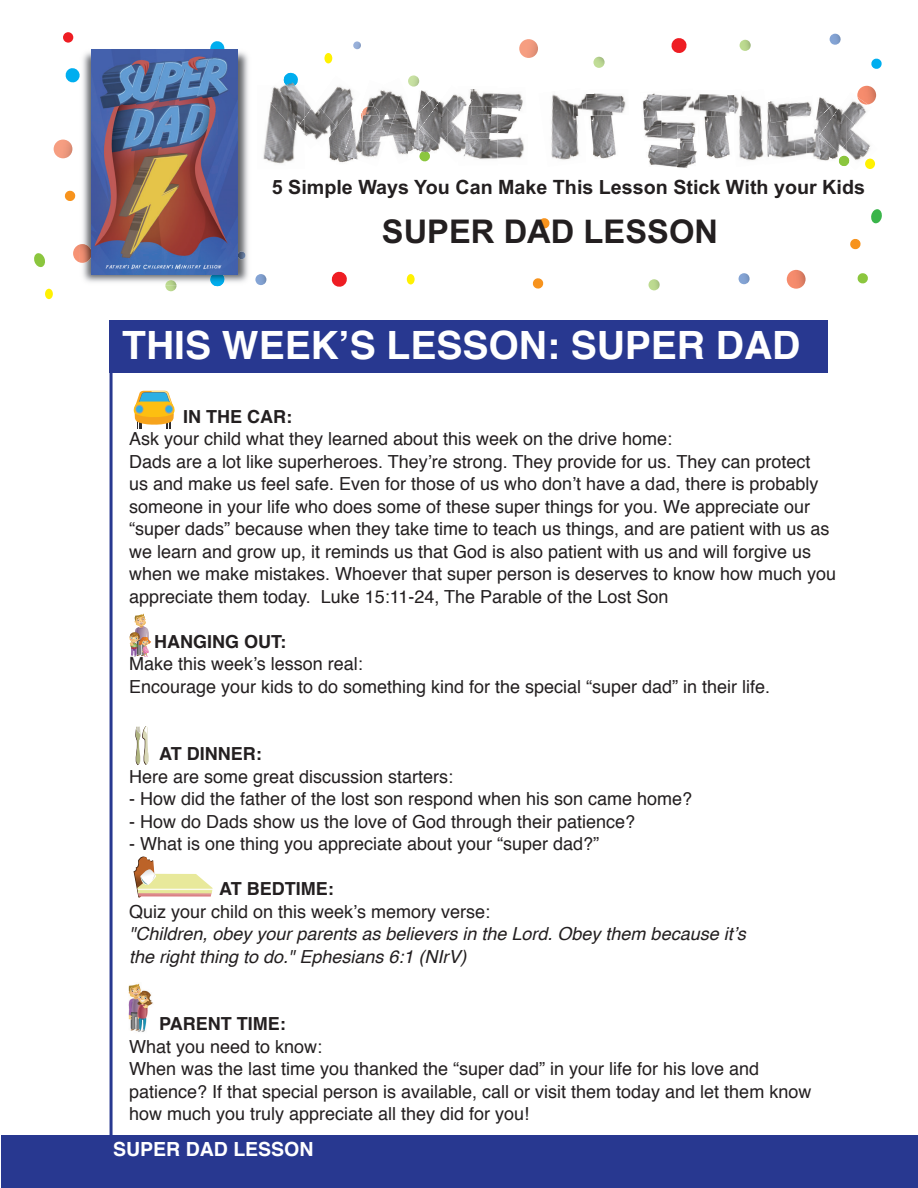
<style>
.page{position:relative;width:918px;height:1188px;background:#fff}
.page>*{position:absolute;margin:0;border:0;box-sizing:border-box;transform-origin:0 0}
.t1{font:700 39px "Helvetica";color:#fff}
.t2{font:700 32.7px "Arial";color:#231f20}
.t3{font:700 19.65px "Arial";color:#231f20}
.t4{font:700 19.5px "Helvetica";color:#fff}
.t5{font:18px/22.5px "Helvetica";color:#231f20}
.t6{font:italic 18px/22.5px "Helvetica";color:#231f20}
.t7{font:700 18px "Helvetica";color:#231f20}
</style>
<div class="page">
<img style="left:128px;top:983px;width:25px;height:49px">
<div style="left:1px;top:1135px;width:917px;height:53px;background:#283890"></div>
<hr style="left:110px;top:324px;width:3px;height:864px;background:#283890">
<div style="left:45px;top:289px;width:8px;height:10px;background:#fff101;border-radius:50%"></div>
<div style="left:324px;top:53px;width:8px;height:10px;background:#fff101;border-radius:50%"></div>
<div style="left:407px;top:274px;width:8px;height:10px;background:#fff101;border-radius:50%"></div>
<div style="left:63px;top:32px;width:10px;height:11px;background:#ee1d23;border-radius:50%"></div>
<svg style="left:210px;top:41px;width:15px;height:7px"></svg>
<svg style="left:34px;top:253px;width:11px;height:15px"></svg>
<svg style="left:871px;top:58px;width:11px;height:11px"></svg>
<svg style="left:857px;top:273px;width:11px;height:11px"></svg>
<svg style="left:671px;top:38px;width:16px;height:15px"></svg>
<svg style="left:331px;top:271px;width:16px;height:16px"></svg>
<svg style="left:539px;top:218px;width:11px;height:11px"></svg>
<svg style="left:532px;top:278px;width:12px;height:11px"></svg>
<svg style="left:64px;top:190px;width:12px;height:11px"></svg>
<svg style="left:850px;top:239px;width:11px;height:11px"></svg>
<svg style="left:871px;top:209px;width:11px;height:15px"></svg>
<img style="left:519px;top:39px;width:19px;height:19px">
<img style="left:54px;top:140px;width:18px;height:18px">
<svg style="left:409px;top:75px;width:10px;height:12px"></svg>
<svg style="left:353px;top:41px;width:8px;height:8px"></svg>
<img style="left:73px;top:244px;width:6px;height:9px">
<svg style="left:593px;top:57px;width:12px;height:11px"></svg>
<img style="left:873px;top:88px;width:3px;height:14px">
<svg style="left:740px;top:40px;width:11px;height:11px"></svg>
<svg style="left:830px;top:34px;width:11px;height:11px"></svg>
<svg style="left:255px;top:274px;width:11px;height:11px"></svg>
<img style="left:787px;top:270px;width:19px;height:19px">
<svg style="left:649px;top:279px;width:11px;height:11px"></svg>
<svg style="left:739px;top:273px;width:11px;height:11px"></svg>
<img style="left:79px;top:49px;width:169px;height:234px">
<svg style="left:65px;top:67px;width:15px;height:16px"></svg>
<img style="left:210px;top:48px;width:15px;height:2px">
<img style="left:210px;top:275px;width:15px;height:11px">
<svg style="left:73px;top:253px;width:19px;height:10px"></svg>
<svg style="left:238px;top:252px;width:7px;height:8px"></svg>
<svg style="left:165px;top:280px;width:12px;height:11px"></svg>
<img style="left:645px;top:120px;width:42px;height:19px">
<img style="left:677px;top:125px;width:10px;height:16px">
<img style="left:643px;top:117px;width:18px;height:18px">
<img style="left:662px;top:95px;width:25px;height:17px">
<img style="left:642px;top:93px;width:20px;height:24px">
<img style="left:648px;top:143px;width:39px;height:25px">
<img style="left:648px;top:143px;width:29px;height:2px">
<img style="left:680px;top:141px;width:7px;height:2px">
<img style="left:590px;top:116px;width:26px;height:43px">
<img style="left:586px;top:93px;width:40px;height:23px">
<img style="left:704px;top:117px;width:26px;height:42px">
<img style="left:694px;top:94px;width:6px;height:17px">
<svg style="left:687px;top:122px;width:10px;height:46px"></svg>
<img style="left:687px;top:96px;width:7px;height:13px">
<img style="left:700px;top:94px;width:27px;height:23px">
<img style="left:551px;top:94px;width:35px;height:66px">
<img style="left:573px;top:94px;width:11px;height:22px">
<img style="left:739px;top:96px;width:18px;height:65px">
<img style="left:734px;top:95px;width:8px;height:21px">
<img style="left:727px;top:95px;width:7px;height:19px">
<img style="left:850px;top:134px;width:25px;height:35px">
<img style="left:846px;top:101px;width:20px;height:22px">
<svg style="left:857px;top:86px;width:16px;height:19px"></svg>
<img style="left:846px;top:116px;width:11px;height:27px">
<img style="left:818px;top:97px;width:18px;height:64px">
<svg style="left:836px;top:143px;width:14px;height:23px"></svg>
<img style="left:814px;top:103px;width:5px;height:30px">
<img style="left:819px;top:98px;width:17px;height:35px">
<img style="left:820px;top:108px;width:26px;height:45px">
<img style="left:394px;top:78px;width:17px;height:77px">
<img style="left:393px;top:114px;width:15px;height:27px">
<img style="left:363px;top:142px;width:18px;height:15px">
<img style="left:363px;top:107px;width:7px;height:12px">
<img style="left:367px;top:85px;width:36px;height:30px">
<img style="left:363px;top:119px;width:18px;height:23px">
<img style="left:379px;top:115px;width:16px;height:22px">
<svg style="left:370px;top:106px;width:10px;height:19px"></svg>
<img style="left:329px;top:147px;width:18px;height:16px">
<img style="left:344px;top:111px;width:19px;height:50px">
<img style="left:361px;top:121px;width:1px;height:21px">
<img style="left:321px;top:86px;width:40px;height:61px">
<img style="left:305px;top:103px;width:16px;height:37px">
<img style="left:321px;top:109px;width:15px;height:31px">
<img style="left:263px;top:98px;width:42px;height:66px">
<img style="left:263px;top:86px;width:41px;height:56px">
<svg style="left:283px;top:72px;width:16px;height:15px"></svg>
<img style="left:297px;top:118px;width:7px;height:16px">
<img style="left:447px;top:94px;width:11px;height:59px">
<img style="left:447px;top:109px;width:11px;height:27px">
<img style="left:408px;top:89px;width:21px;height:34px">
<img style="left:408px;top:123px;width:8px;height:32px">
<svg style="left:419px;top:153px;width:11px;height:9px"></svg>
<img style="left:408px;top:98px;width:7px;height:17px">
<img style="left:416px;top:96px;width:23px;height:57px">
<svg style="left:413px;top:114px;width:9px;height:18px"></svg>
<img style="left:422px;top:101px;width:25px;height:44px">
<img style="left:498px;top:137px;width:26px;height:22px">
<img style="left:498px;top:93px;width:25px;height:18px">
<img style="left:498px;top:106px;width:20px;height:33px">
<img style="left:470px;top:89px;width:28px;height:45px">
<img style="left:458px;top:139px;width:7px;height:18px">
<img style="left:458px;top:90px;width:13px;height:25px">
<img style="left:465px;top:139px;width:33px;height:21px">
<img style="left:465px;top:139px;width:13px;height:15px">
<img style="left:471px;top:89px;width:26px;height:17px">
<img style="left:464px;top:106px;width:33px;height:26px">
<svg style="left:464px;top:99px;width:9px;height:14px"></svg>
<img style="left:476px;top:132px;width:21px;height:7px">
<svg style="left:458px;top:120px;width:18px;height:19px"></svg>
<img style="left:796px;top:133px;width:24px;height:27px">
<img style="left:796px;top:102px;width:10px;height:15px">
<img style="left:806px;top:102px;width:9px;height:16px">
<img style="left:773px;top:103px;width:23px;height:32px">
<img style="left:757px;top:103px;width:16px;height:55px">
<img style="left:770px;top:135px;width:26px;height:23px">
<img style="left:768px;top:137px;width:5px;height:21px">
<img style="left:768px;top:101px;width:24px;height:22px">
<img style="left:92px;top:50px;width:146px;height:225px">
<div style="left:110px;top:320px;width:718px;height:53px;background:#283890"></div>
<svg style="left:133px;top:391px;width:42px;height:37px"></svg>
<svg style="left:129px;top:613px;width:22px;height:44px"></svg>
<svg style="left:135px;top:726px;width:14px;height:39px"></svg>
<svg style="left:134px;top:856px;width:79px;height:42px"></svg>
<p class="t3" style="left:272px;top:174px;width:595px">5 Simple Ways You Can Make This Lesson Stick With your Kids</p>
<h2 class="t2" style="left:382px;top:210px;width:338px">SUPER DAD LESSON</h2>
<h1 class="t1" style="left:122px;top:314px;width:680px">THIS WEEK’S LESSON: SUPER DAD</h1>
<p class="t7" style="left:183px;top:402px;width:110px">IN THE CAR:</p>
<p class="t5" style="left:129px;top:428px;width:709px">Ask your child what they learned about this week on the drive home:<br>Dads are a lot like superheroes. They’re strong. They provide for us. They can protect<br>us and make us feel safe. Even for those of us who don’t have a dad, there is probably someone in your life who does some of these super things for you. We appreciate our “super dads” because when they take time to teach us things, and are patient with us as we learn and grow up, it reminds us that God is also patient with us and will forgive us when we make mistakes. Whoever that super person is deserves to know how much you appreciate them today. Luke 15:11-24, The Parable of the Lost Son</p>
<p class="t7" style="left:154px;top:627px;width:133px">HANGING OUT:</p>
<p class="t5" style="left:129px;top:653px;width:643px">Make this week’s lesson real:<br>Encourage your kids to do something kind for the special “super dad” in their life.</p>
<p class="t7" style="left:159px;top:739px;width:104px">AT DINNER:</p>
<p class="t5" style="left:129px;top:766px;width:326px">Here are some great discussion starters:</p>
<p class="t5" style="left:129px;top:788px;width:565px">- How did the father of the lost son respond when his son came home?</p>
<p class="t5" style="left:129px;top:811px;width:508px">- How do Dads show us the love of God through their patience?</p>
<p class="t5" style="left:129px;top:833px;width:472px">- What is one thing you appreciate about your “super dad?”</p>
<p class="t7" style="left:219px;top:874px;width:116px">AT BEDTIME:</p>
<p class="t5" style="left:129px;top:901px;width:363px">Quiz your child on this week’s memory verse:</p>
<p class="t6" style="left:129px;top:923px;width:618px">"Children, obey your parents as believers in the Lord. Obey them because it’s the right thing to do." Ephesians 6:1 (NIrV)</p>
<p class="t7" style="left:159px;top:1009px;width:128px">PARENT TIME:</p>
<p class="t5" style="left:129px;top:1036px;width:684px">What you need to know:<br>When was the last time you thanked the “super dad” in your life for his love and patience? If that special person is available, call or visit them today and let them know how much you truly appreciate all they did for you!</p>
<p class="t4" style="left:113px;top:1133px;width:202px">SUPER DAD LESSON</p>
</div>
